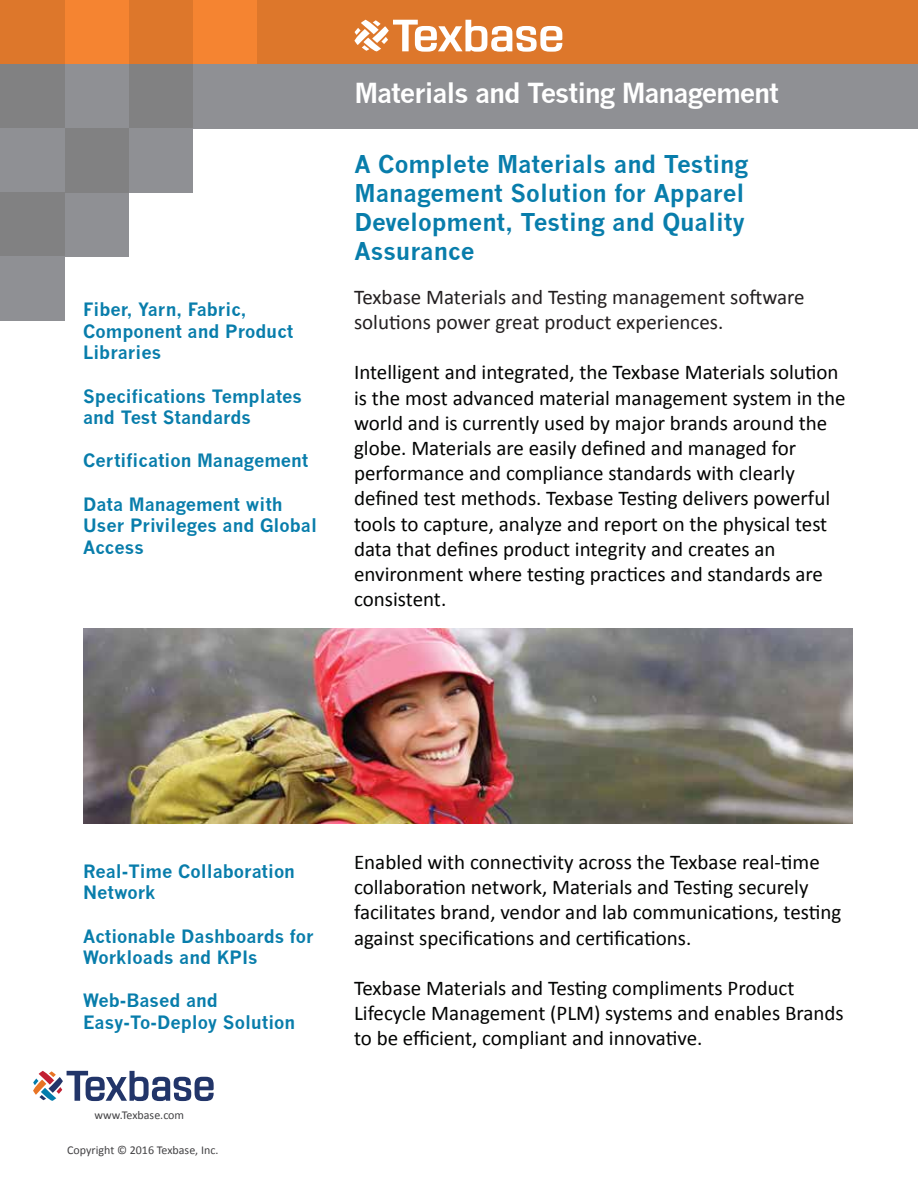
<style>
.page{position:relative;width:918px;height:1188px;background:#fff}
.page>*{position:absolute;margin:0;border:0;box-sizing:border-box;transform-origin:0 0}
.t1{font:700 27px "News Gothic";letter-spacing:-.04em;color:#fff}
.t2{font:700 24px/28.8px "News Gothic";color:#087dab}
.t3{font:21px/25.2px "Calibri";color:#030403}
.t4{font:21px/25.2px "Calibri";color:#231f20}
.t5{font:700 18px/21.6px "News Gothic";color:#087dab}
.t6{font:12px "Calibri";color:#434244}
</style>
<div class="page">
<div style="left:256px;top:0;width:662px;height:64px;background:#dd772b"></div>
<div style="left:192px;top:0;width:64px;height:64px;background:#f58431"></div>
<div style="left:128px;top:0;width:65px;height:64px;background:#dd772b"></div>
<div style="left:64px;top:0;width:64px;height:64px;background:#f58431"></div>
<div style="left:192px;top:64px;width:726px;height:64px;background:#8f9094"></div>
<div style="left:128px;top:64px;width:65px;height:64px;background:#818182"></div>
<div style="left:64px;top:64px;width:64px;height:64px;background:#8f9094"></div>
<div style="left:128px;top:128px;width:65px;height:65px;background:#8f9094"></div>
<div style="left:64px;top:192px;width:64px;height:65px;background:#8f9094"></div>
<div style="left:64px;top:128px;width:64px;height:65px;background:#818182"></div>
<div style="left:0;top:0;width:64px;height:64px;background:#dd772b"></div>
<div style="left:0;top:64px;width:64px;height:64px;background:#818182"></div>
<div style="left:0;top:128px;width:64px;height:65px;background:#8f9094"></div>
<div style="left:0;top:192px;width:64px;height:65px;background:#818182"></div>
<div style="left:0;top:257px;width:64px;height:64px;background:#8f9094"></div>
<svg style="left:355px;top:20px;width:207px;height:32px"></svg>
<svg style="left:33px;top:1071px;width:181px;height:30px"></svg>
<img style="left:83px;top:628px;width:769px;height:196px">
<p class="t5" style="left:83px;top:298px;width:212px">Fiber, Yarn, Fabric,<br>Component and Product<br>Libraries</p>
<p class="t5" style="left:83px;top:385px;width:220px">Specifications Templates and Test Standards</p>
<p class="t5" style="left:83px;top:450px;width:227px">Certification Management</p>
<p class="t5" style="left:83px;top:493px;width:235px">Data Management with<br>User Privileges and Global<br>Access</p>
<p class="t1" style="left:355px;top:77px;width:426px">Materials and Testing Management</p>
<p class="t2" style="left:355px;top:150px;width:395px">A Complete Materials and Testing<br>Management Solution for Apparel<br>Development, Testing and Quality<br>Assurance</p>
<p class="t4" style="left:354px;top:284px;width:452px">Texbase Materials and Testing management software solutions power great product experiences.</p>
<p class="t3" style="left:354px;top:360px;width:493px">Intelligent and integrated, the Texbase Materials solution is the most advanced material management system in the world and is currently used by major brands around the globe. Materials are easily defined and managed for performance and compliance standards with clearly defined test methods. Texbase Testing delivers powerful tools to capture, analyze and report on the physical test data that defines product integrity and creates an environment where testing practices and standards are consistent.</p>
<p class="t5" style="left:83px;top:860px;width:213px">Real-Time Collaboration<br>Network</p>
<p class="t5" style="left:83px;top:925px;width:232px">Actionable Dashboards for<br>Workloads and KPIs</p>
<p class="t5" style="left:83px;top:990px;width:214px">Web-Based and<br>Easy-To-Deploy Solution</p>
<p class="t6" style="left:95px;top:1108px;width:91px">www.Texbase.com</p>
<p class="t6" style="left:67px;top:1142px;width:153px">Copyright © 2016 Texbase, Inc.</p>
<p class="t3" style="left:354px;top:850px;width:489px">Enabled with connectivity across the Texbase real-time collaboration network, Materials and Testing securely facilitates brand, vendor and lab communications, testing against specifications and certifications.</p>
<p class="t3" style="left:354px;top:976px;width:491px">Texbase Materials and Testing compliments Product<br>Lifecycle Management (PLM) systems and enables Brands to be efficient, compliant and innovative.</p>
</div>
